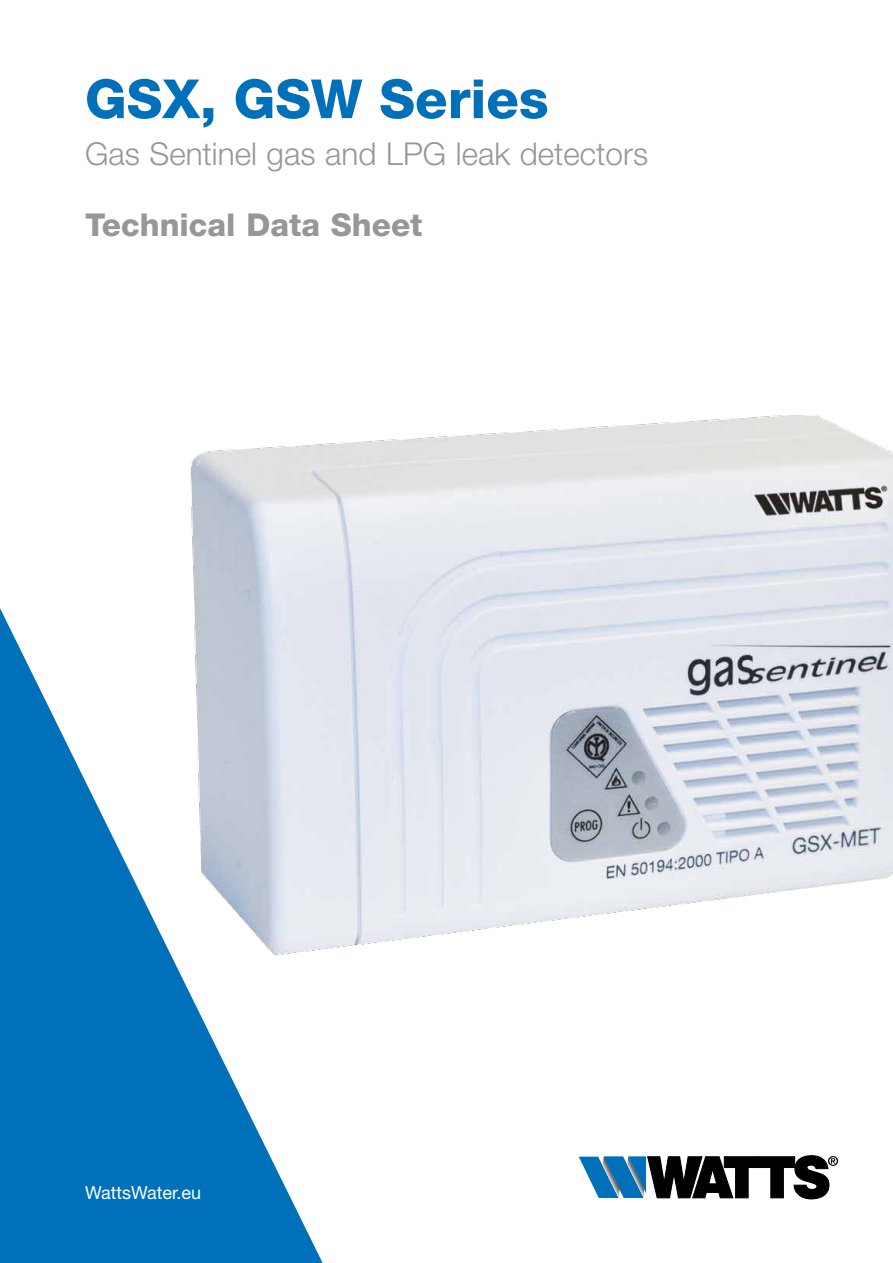
<style>
.page{position:relative;width:893px;height:1263px;background:#fff}
.page>*{position:absolute;margin:0;border:0;box-sizing:border-box;transform-origin:0 0}
.t1{font:800 54px "Helvetica Neue LT Std";color:#0070ba}
.t2{font:300 31.5px "Helvetica Neue LT Std";color:#979796}
.t3{font:800 31.5px "Helvetica Neue LT Std";color:#979796}
.t4{font:18px "Helvetica Neue LT Std";color:#fff}
</style>
<div class="page">
<svg style="left:579px;top:1155px;width:259px;height:44px"></svg>
<svg style="left:0;top:608px;width:323px;height:655px;background:#2585c4"></svg>
<img style="left:52px;top:415px;width:841px;height:649px">
<h1 class="t1" style="left:85px;top:67px;width:465px">GSX, GSW Series</h1>
<p class="t2" style="left:85px;top:134px;width:565px">Gas Sentinel gas and LPG leak detectors</p>
<p class="t3" style="left:85px;top:206px;width:339px">Technical Data Sheet</p>
<p class="t4" style="left:85px;top:1182px;width:118px">WattsWater.eu</p>
</div>
